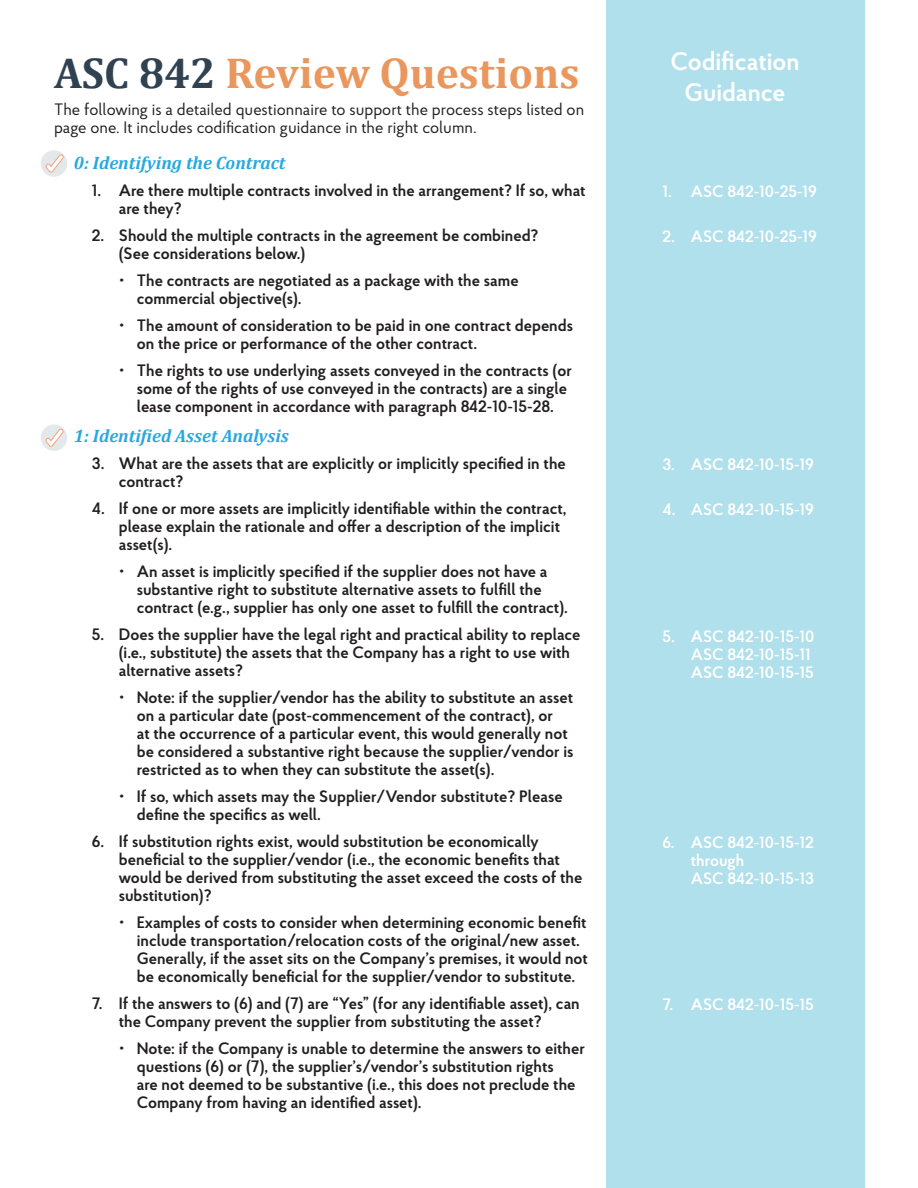
<style>
.page{position:relative;width:918px;height:1188px;background:#fff}
.page>*{position:absolute;margin:0;border:0;box-sizing:border-box;transform-origin:0 0}
.Service_Title{font:700 43.5px "Cambria";color:#ea975e}
.Service_Title-2{font:600 25.5px/30.6px "Proba Pro";color:#fff;text-align:center}
.Service_Title-3{font:italic 700 18px "Cambria";color:#27a8e0}
.t1{font:600 16.5px/18px "Proba Pro";color:#231f20}
.Codifications_11pt_c{font:600 16.5px/18px "Proba Pro";color:#fff}
.Body_11pt-front{font:16.5px/18px "Proba Pro";color:#231f20}
.s1{color:#304252}
</style>
<div class="page">
<div style="left:41px;top:150px;width:26px;height:27px;background:#e3e8eb;border-radius:50%"></div>
<svg style="left:45px;top:155px;width:19px;height:18px"></svg>
<div style="left:606px;top:0;width:259px;height:1188px;background:#b0e0eb"></div>
<div style="left:41px;top:425px;width:26px;height:26px;background:#e3e8eb;border-radius:50%"></div>
<svg style="left:45px;top:429px;width:19px;height:18px"></svg>
<p class="Service_Title" style="left:54px;top:42px;width:527px"><span class="s1">ASC 842</span> Review Questions</p>
<p class="Body_11pt-front" style="left:54px;top:100px;width:532px">The following is a detailed questionnaire to support the process steps listed on page one. It includes codification guidance in the right column.</p>
<p class="Service_Title-3" style="left:74px;top:150px;width:213px">0: Identifying the Contract</p>
<p class="t1" style="left:119px;top:181px;width:468px;text-indent:-27px">1. Are there multiple contracts involved in the arrangement? If so, what are they?</p>
<p class="t1" style="left:119px;top:226px;width:421px;text-indent:-27px">2. Should the multiple contracts in the agreement be combined? (See considerations below.)</p>
<p class="t1" style="left:137px;top:271px;width:383px">The contracts are negotiated as a package with the same commercial objective(s).</p>
<p class="t1" style="left:137px;top:316px;width:438px">The amount of consideration to be paid in one contract depends on the price or performance of the other contract.</p>
<p class="t1" style="left:137px;top:361px;width:437px">The rights to use underlying assets conveyed in the contracts (or some of the rights of use conveyed in the contracts) are a single lease component in accordance with paragraph 842-10-15-28.</p>
<p class="Service_Title-3" style="left:74px;top:424px;width:217px">1: Identified Asset Analysis</p>
<p class="t1" style="left:119px;top:454px;width:449px;text-indent:-27px">3. What are the assets that are explicitly or implicitly specified in the contract?</p>
<p class="t1" style="left:119px;top:499px;width:449px;text-indent:-27px">4. If one or more assets are implicitly identifiable within the contract, please explain the rationale and offer a description of the implicit asset(s).</p>
<p class="t1" style="left:137px;top:562px;width:433px">An asset is implicitly specified if the supplier does not have a substantive right to substitute alternative assets to fulfill the contract (e.g., supplier has only one asset to fulfill the contract).</p>
<p class="t1" style="left:119px;top:625px;width:463px;text-indent:-27px">5. Does the supplier have the legal right and practical ability to replace (i.e., substitute) the assets that the Company has a right to use with alternative assets?</p>
<p class="t1" style="left:137px;top:688px;width:438px">Note: if the supplier/vendor has the ability to substitute an asset on a particular date (post-commencement of the contract), or<br>at the occurrence of a particular event, this would generally not be considered a substantive right because the supplier/vendor is restricted as to when they can substitute the asset(s).</p>
<p class="t1" style="left:137px;top:787px;width:427px">If so, which assets may the Supplier/Vendor substitute? Please define the specifics as well.</p>
<p class="t1" style="left:119px;top:832px;width:465px;text-indent:-27px">6. If substitution rights exist, would substitution be economically beneficial to the supplier/vendor (i.e., the economic benefits that would be derived from substituting the asset exceed the costs of the substitution)?</p>
<p class="t1" style="left:137px;top:913px;width:453px">Examples of costs to consider when determining economic benefit include transportation/relocation costs of the original/new asset.<br>Generally, if the asset sits on the Company’s premises, it would not be economically beneficial for the supplier/vendor to substitute.</p>
<p class="t1" style="left:119px;top:994px;width:463px;text-indent:-27px">7. If the answers to (6) and (7) are “Yes” (for any identifiable asset), can the Company prevent the supplier from substituting the asset?</p>
<p class="t1" style="left:137px;top:1039px;width:450px">Note: if the Company is unable to determine the answers to either questions (6) or (7), the supplier’s/vendor’s substitution rights<br>are not deemed to be substantive (i.e., this does not preclude the Company from having an identified asset).</p>
<p class="Service_Title-2" style="left:670px;top:46px;width:131px">Codification<br>Guidance</p>
<p class="Codifications_11pt_c" style="left:662px;top:182px;width:156px">1. ASC 842-10-25-19</p>
<p class="Codifications_11pt_c" style="left:662px;top:227px;width:156px">2. ASC 842-10-25-19</p>
<p class="Codifications_11pt_c" style="left:662px;top:455px;width:153px">3. ASC 842-10-15-19</p>
<p class="Codifications_11pt_c" style="left:662px;top:500px;width:153px">4. ASC 842-10-15-19</p>
<p class="Codifications_11pt_c" style="left:691px;top:627px;width:125px;text-indent:-28px">5. ASC 842-10-15-10<br>ASC 842-10-15-11<br>ASC 842-10-15-15</p>
<p class="Codifications_11pt_c" style="left:691px;top:833px;width:125px;text-indent:-28px">6. ASC 842-10-15-12 through<br>ASC 842-10-15-13</p>
<p class="Codifications_11pt_c" style="left:662px;top:995px;width:153px">7. ASC 842-10-15-15</p>
</div>
